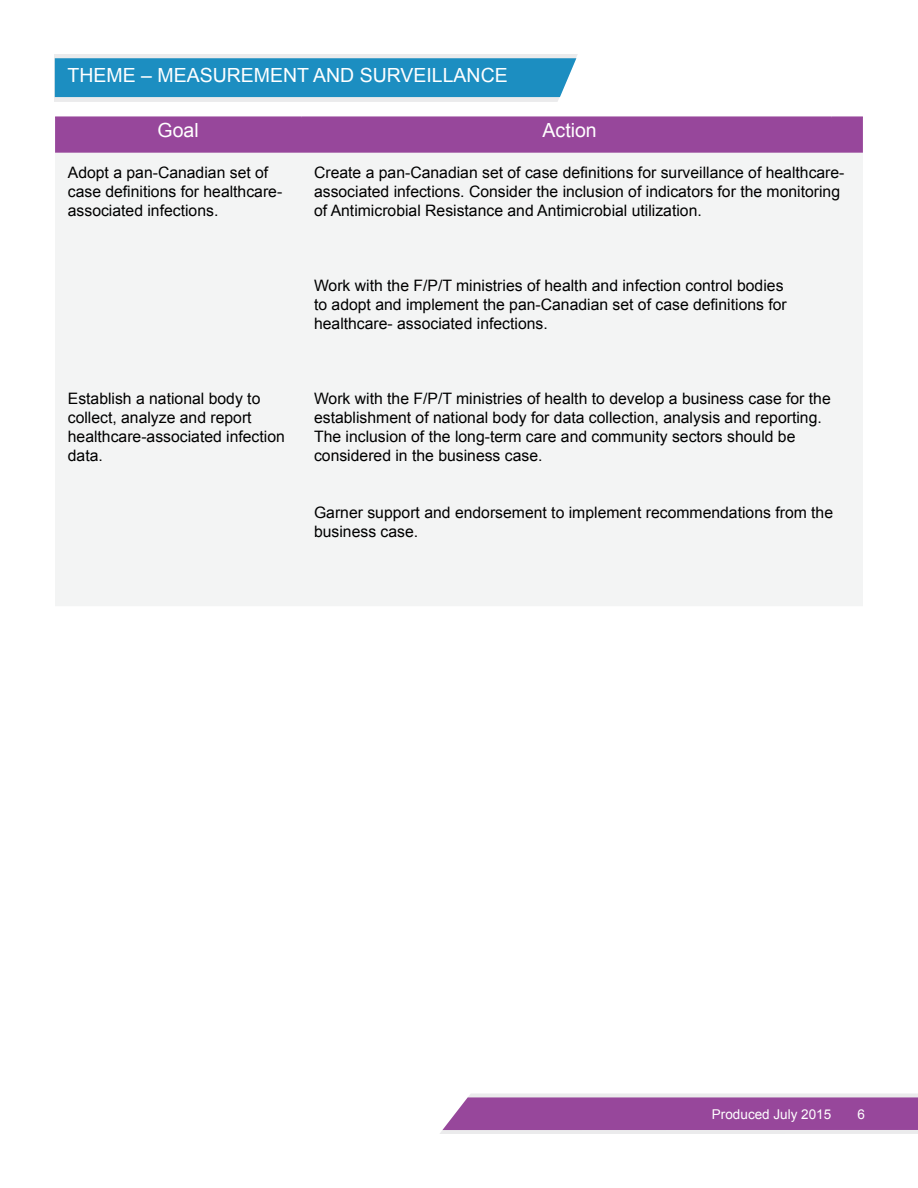
<style>
.page{position:relative;width:918px;height:1188px;background:#fff}
.page>*{position:absolute;margin:0;border:0;box-sizing:border-box;transform-origin:0 0}
.t1{font:19.5px "Arial";color:#fff}
.t2{font:15.75px/18.9px "Arial";color:#000}
.t3{font:13.5px "Arial";color:#fff}
</style>
<div class="page">
<div style="left:55px;top:118px;width:808px;height:35px;background:#97479b"></div>
<div style="left:55px;top:153px;width:808px;height:453px;background:#f3f4f4"></div>
<hr style="left:55px;top:116px;width:246px;height:2px;background:#97479b">
<hr style="left:301px;top:116px;width:530px;height:2px;background:#97479b">
<hr style="left:831px;top:116px;width:32px;height:2px;background:#97479b">
<svg style="left:54px;top:54px;width:524px;height:48px;background:#47a1ca"></svg>
<svg style="left:440px;top:1093px;width:478px;height:41px;background:#ab6dae"></svg>
<p class="t1" style="left:68px;top:62px;width:442px">THEME – MEASUREMENT AND SURVEILLANCE</p>
<p class="t1" style="left:158px;top:118px;width:43px">Goal</p>
<p class="t1" style="left:543px;top:118px;width:56px">Action</p>
<p class="t2" style="left:68px;top:163px;width:216px">Adopt a pan-Canadian set of case definitions for healthcare&shy;associated infections.</p>
<p class="t2" style="left:314px;top:163px;width:532px">Create a pan-Canadian set of case definitions for surveillance of healthcare&shy;associated infections. Consider the inclusion of indicators for the monitoring of Antimicrobial Resistance and Antimicrobial utilization.</p>
<p class="t2" style="left:314px;top:276px;width:474px">Work with the F/P/T ministries of health and infection control bodies to adopt and implement the pan-Canadian set of case definitions for healthcare- associated infections.</p>
<p class="t2" style="left:68px;top:390px;width:219px">Establish a national body to collect, analyze and report healthcare-associated infection data.</p>
<p class="t2" style="left:314px;top:390px;width:518px">Work with the F/P/T ministries of health to develop a business case for the establishment of national body for data collection, analysis and reporting.<br>The inclusion of the long-term care and community sectors should be considered in the business case.</p>
<p class="t2" style="left:314px;top:503px;width:521px">Garner support and endorsement to implement recommendations from the business case.</p>
<p class="t3" style="left:712px;top:1105px;width:121px">Produced July 2015</p>
<p class="t3" style="left:857px;top:1105px;width:9px">6</p>
</div>
